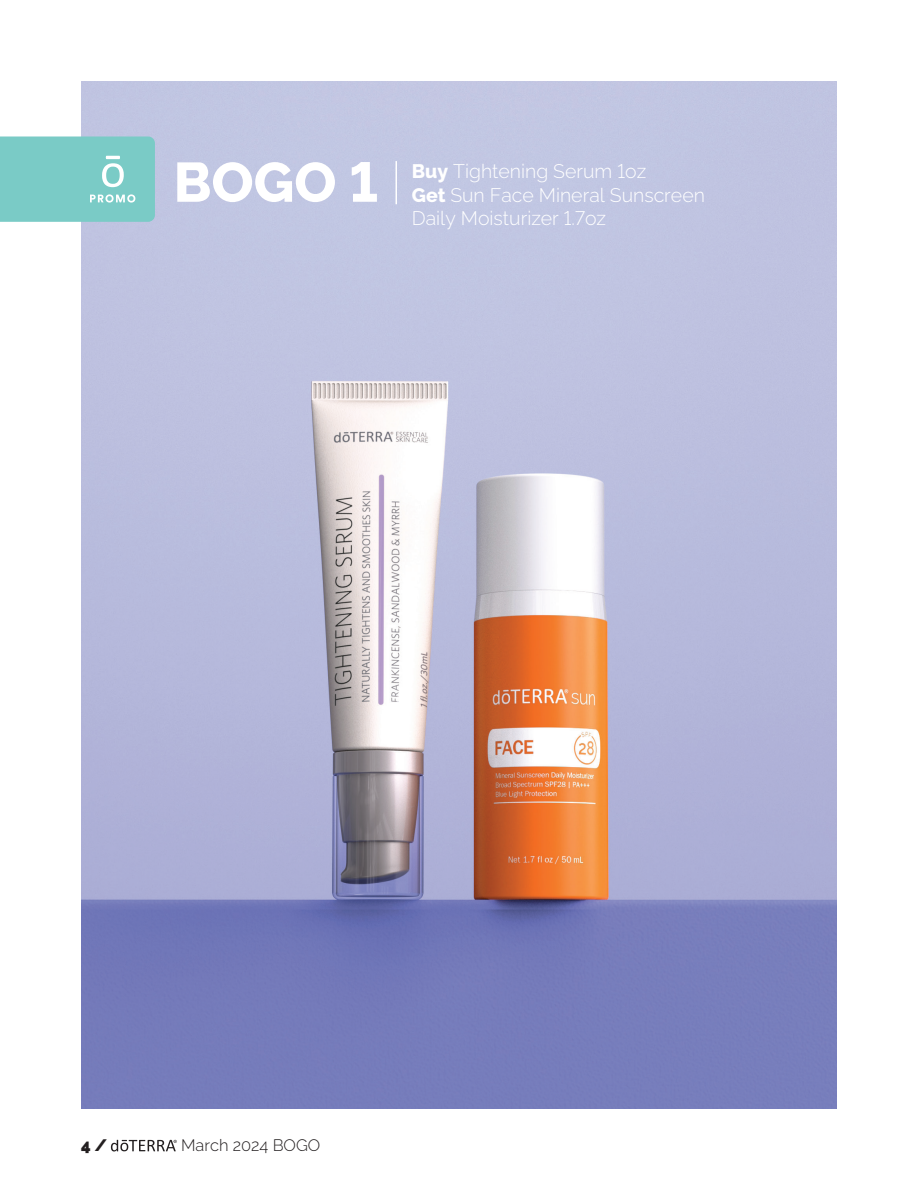
<style>
.page{position:relative;width:918px;height:1188px;background:#fff}
.page>*{position:absolute;margin:0;border:0;box-sizing:border-box;transform-origin:0 0}
.t1{font:800 55.5px "Ralewayd T";color:#fff}
.t2{font:300 19.5px/23.4px "Ralewayd T";color:#fff}
.t3{font:300 16.5px "Ralewayd T";color:#231f20}
.t4{font:900 16.5px "Ralewayd T";color:#231f20}
.s1{font-weight:800}
</style>
<div class="page">
<svg style="left:111px;top:1140px;width:66px;height:11px"></svg>
<img style="left:81px;top:81px;width:756px;height:1027px">
<hr style="left:396px;top:161px;width:1px;height:43px;background:#fff">
<svg style="left:0;top:136px;width:155px;height:86px;background:#7fccc8"></svg>
<h1 class="t1" style="left:174px;top:139px;width:206px">BOGO 1</h1>
<p class="t2" style="left:412px;top:158px;width:295px"><span class="s1">Buy</span> Tightening Serum 1oz<br><span class="s1">Get</span> Sun Face Mineral Sunscreen<br>Daily Moisturizer 1.7oz</p>
<p class="t4" style="left:81px;top:1133px;width:28px">4 /</p>
<p class="t3" style="left:181px;top:1133px;width:141px">March 2024 BOGO</p>
</div>
